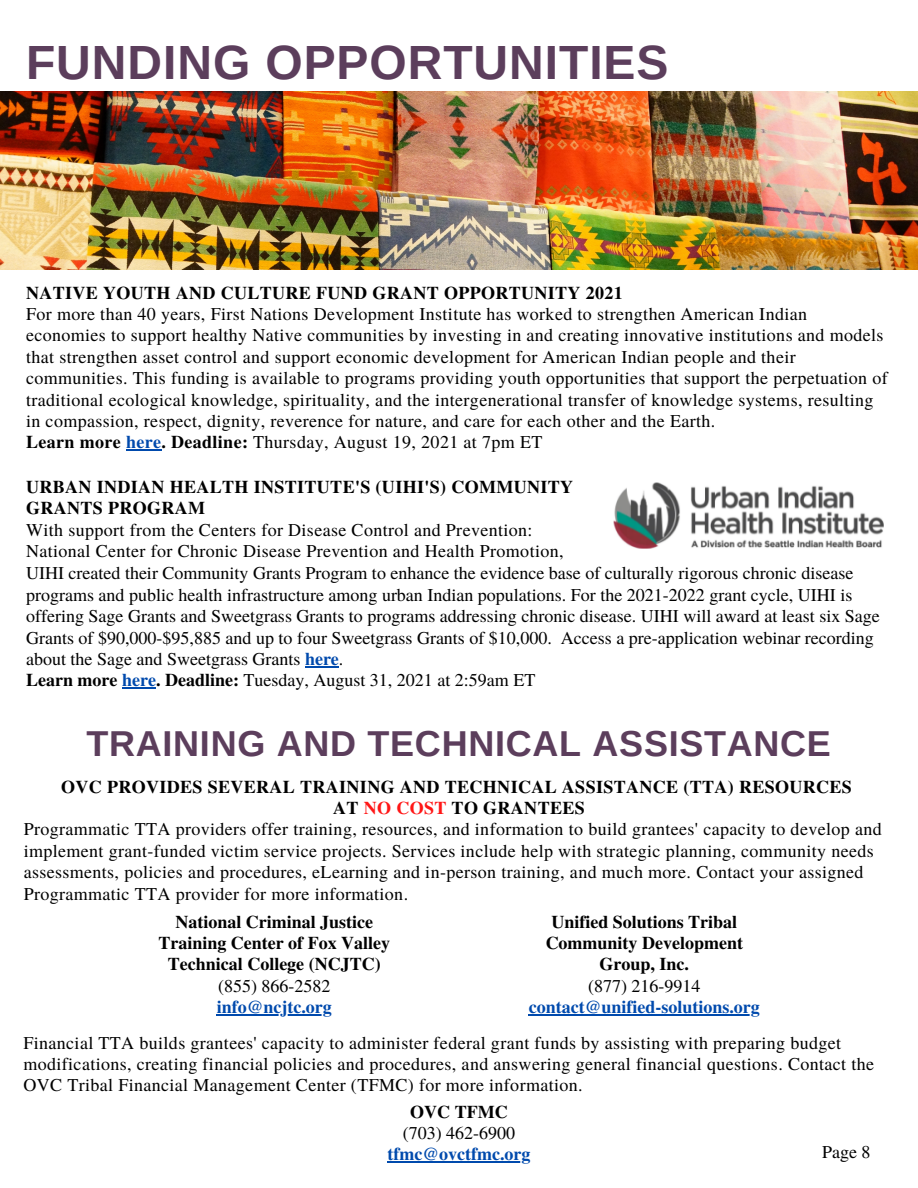
<style>
.page{position:relative;width:918px;height:1188px;background:#fff}
.page>*{position:absolute;margin:0;border:0;box-sizing:border-box;transform-origin:0 0}
.t1{font:700 48px "Arimo";letter-spacing:.02em;color:#5c3e5c}
.t2{font:700 36px "Arimo";letter-spacing:.02em;color:#5c3e5c}
.t3{font:18px/21.3px "Te X Gyre Termes";letter-spacing:.02em;color:#000}
.t4{font:18px/21.3px "Te X Gyre Termes";color:#000}
.t5{font:700 18px/21.3px "Te X Gyre Termes";letter-spacing:.02em;color:#000}
.t6{font:700 18px/21.3px "Te X Gyre Termes";color:#000;text-align:center}
.t7{font:700 18px "Te X Gyre Termes";color:#004aad}
.s1{font-weight:700}
.s2{font-weight:700;color:#004aad}
.s3{color:#ff1616}
</style>
<div class="page">
<img style="left:0;top:92px;width:918px;height:178px">
<hr style="left:217px;top:1014px;width:115px;height:1px;background:#004aad">
<hr style="left:529px;top:1014px;width:231px;height:1px;background:#004aad">
<img style="left:613px;top:482px;width:271px;height:67px">
<hr style="left:387px;top:1162px;width:144px;height:1px;background:#004aad">
<hr style="left:305px;top:666px;width:34px;height:1px;background:#004aad">
<hr style="left:122px;top:687px;width:34px;height:2px;background:#004aad">
<hr style="left:126px;top:449px;width:35px;height:2px;background:#004aad">
<p class="t1" style="left:26px;top:36px;width:644px">FUNDING OPPORTUNITIES</p>
<p class="t5" style="left:26px;top:281px;width:598px">NATIVE YOUTH AND CULTURE FUND GRANT OPPORTUNITY 2021</p>
<p class="t3" style="left:26px;top:302px;width:863px">For more than 40 years, First Nations Development Institute has worked to strengthen American Indian economies to support healthy Native communities by investing in and creating innovative institutions and models that strengthen asset control and support economic development for American Indian people and their communities. This funding is available to programs providing youth opportunities that support the perpetuation of traditional ecological knowledge, spirituality, and the intergenerational transfer of knowledge systems, resulting in compassion, respect, dignity, reverence for nature, and care for each other and the Earth.</p>
<p class="t3" style="left:26px;top:431px;width:518px"><span class="s1">Learn more</span> <span class="s2">here</span><span class="s1">. Deadline:</span> Thursday, August 19, 2021 at 7pm ET</p>
<p class="t5" style="left:26px;top:475px;width:549px">URBAN INDIAN HEALTH INSTITUTE'S (UIHI'S) COMMUNITY<br>GRANTS PROGRAM</p>
<p class="t3" style="left:26px;top:518px;width:539px">With support from the Centers for Disease Control and Prevention:<br>National Center for Chronic Disease Prevention and Health Promotion,</p>
<p class="t4" style="left:26px;top:562px;width:855px">UIHI created their Community Grants Program to enhance the evidence base of culturally rigorous chronic disease programs and public health infrastructure among urban Indian populations. For the 2021-2022 grant cycle, UIHI is offering Sage Grants and Sweetgrass Grants to programs addressing chronic disease. UIHI will award at least six Sage Grants of $90,000-$95,885 and up to four Sweetgrass Grants of $10,000. Access a pre-application webinar recording about the Sage and Sweetgrass Grants <span class="s2">here</span>.</p>
<p class="t4" style="left:26px;top:669px;width:511px"><span class="s1">Learn more</span> <span class="s2">here</span><span class="s1">. Deadline:</span> Tuesday, August 31, 2021 at 2:59am ET</p>
<p class="t2" style="left:86px;top:723px;width:746px">TRAINING AND TECHNICAL ASSISTANCE</p>
<p class="t5" style="left:61px;top:775px;width:792px">OVC PROVIDES SEVERAL TRAINING AND TECHNICAL ASSISTANCE (TTA) RESOURCES</p>
<p class="t5" style="left:333px;top:796px;width:253px">AT <span class="s3">NO COST</span> TO GRANTEES</p>
<p class="t3" style="left:24px;top:818px;width:860px">Programmatic TTA providers offer training, resources, and information to build grantees' capacity to develop and implement grant-funded victim service projects. Services include help with strategic planning, community needs assessments, policies and procedures, eLearning and in-person training, and much more. Contact your assigned Programmatic TTA provider for more information.</p>
<p class="t6" style="left:158px;top:910px;width:233px">National Criminal Justice<br>Training Center of Fox Valley<br>Technical College (NCJTC)</p>
<p class="t4" style="left:218px;top:974px;width:114px">(855) 866-2582</p>
<p class="t7" style="left:217px;top:993px;width:117px">info@ncjtc.org</p>
<p class="t6" style="left:546px;top:910px;width:199px">Unified Solutions Tribal<br>Community Development<br>Group, Inc.</p>
<p class="t4" style="left:588px;top:974px;width:114px">(877) 216-9914</p>
<p class="t7" style="left:529px;top:993px;width:233px">contact@unified-solutions.org</p>
<p class="t3" style="left:23px;top:1031px;width:852px">Financial TTA builds grantees' capacity to administer federal grant funds by assisting with preparing budget modifications, creating financial policies and procedures, and answering general financial questions. Contact the<br>OVC Tribal Financial Management Center (TFMC) for more information.</p>
<p class="t5" style="left:410px;top:1100px;width:99px">OVC TFMC</p>
<p class="t4" style="left:403px;top:1121px;width:114px">(703) 462-6900</p>
<p class="t7" style="left:387px;top:1140px;width:145px">tfmc@ovctfmc.org</p>
<p class="t3" style="left:822px;top:1140px;width:50px">Page 8</p>
</div>
